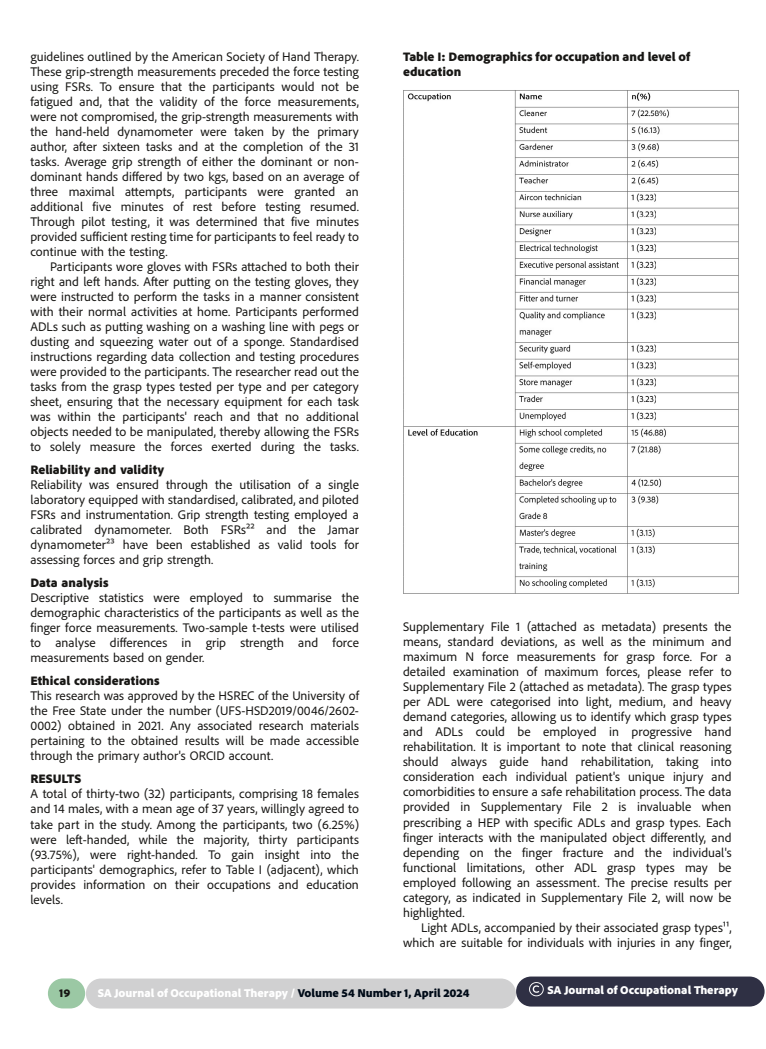
<style>
.page{position:relative;width:766px;height:1049px;background:#fff}
.page>*{position:absolute;margin:0;border:0;box-sizing:border-box;transform-origin:0 0}
.t1{font:13px/15px "Adobe Clean";letter-spacing:.005em;color:#181715;text-align:justify}
.t2{font:900 13px/15px "Adobe Clean";color:#181715}
.t3{font:900 12px "Adobe Clean";color:#fff}
.t4{font:900 12px "Adobe Clean";color:#181715}
.s1{color:#000b18}
</style>
<div class="page">
<div style="left:516px;top:976px;width:248px;height:30px;background:#2f3044;border-radius:15px"></div>
<div style="left:86px;top:978px;width:430px;height:30px;background:#d0d0d1;border-radius:15px"></div>
<div style="left:48px;top:978px;width:37px;height:30px;background:#9bc8a4;border-radius:15px"></div>
<img style="left:529px;top:982px;width:15px;height:15px">
<img style="left:403px;top:90px;width:336px;height:504px">
<p class="t1" style="left:30px;top:49px;width:330px">guidelines outlined by the American Society of Hand Therapy.<br>These grip-strength measurements preceded the force testing using FSRs. To ensure that the participants would not be fatigued and, that the validity of the force measurements, were not compromised, the grip-strength measurements with the hand-held dynamometer were taken by the primary author, after sixteen tasks and at the completion of the 31 tasks. Average grip strength of either the dominant or non&shy;dominant hands differed by two kgs, based on an average of three maximal attempts, participants were granted an additional five minutes of rest before testing resumed.<br>Through pilot testing, it was determined that five minutes provided sufficient resting time for participants to feel ready to continue with the testing.</p>
<p class="t1" style="left:30px;top:259px;width:330px;text-indent:20px">Participants wore gloves with FSRs attached to both their right and left hands. After putting on the testing gloves, they were instructed to perform the tasks in a manner consistent with their normal activities at home. Participants performed ADLs such as putting washing on a washing line with pegs or dusting and squeezing water out of a sponge. Standardised instructions regarding data collection and testing procedures were provided to the participants. The researcher read out the tasks from the grasp types tested per type and per category sheet, ensuring that the necessary equipment for each task was within the participants' reach and that no additional objects needed to be manipulated, thereby allowing the FSRs to solely measure the forces exerted during the tasks.</p>
<p class="t2" style="left:30px;top:462px;width:135px">Reliability and validity</p>
<p class="t1" style="left:30px;top:477px;width:330px">Reliability was ensured through the utilisation of a single laboratory equipped with standardised, calibrated, and piloted FSRs and instrumentation. Grip strength testing employed a calibrated dynamometer. Both FSRs22 and the Jamar dynamometer23 have been established as valid tools for assessing forces and grip strength.</p>
<p class="t2" style="left:30px;top:575px;width:80px">Data analysis</p>
<p class="t1" style="left:30px;top:590px;width:330px">Descriptive statistics were employed to summarise the demographic characteristics of the participants as well as the finger force measurements. Two-sample t-tests were utilised to analyse differences in grip strength and force measurements based on gender.</p>
<p class="t2" style="left:30px;top:673px;width:131px">Ethical considerations</p>
<p class="t1" style="left:30px;top:688px;width:330px">This research was approved by the HSREC of the University of the Free State under the number (UFS-HSD2019/0046/2602- 0002) obtained in 2021. Any associated research materials pertaining to the obtained results will be made accessible through the primary author's ORCID account.</p>
<p class="t2" style="left:30px;top:771px;width:52px">RESULTS</p>
<p class="t1" style="left:30px;top:786px;width:330px">A total of thirty-two (32) participants, comprising 18 females and 14 males, with a mean age of 37 years, willingly agreed to take part in the study. Among the participants, two (6.25%) were left-handed, while the majority, thirty participants (93.75%), were right-handed. To gain insight into the participants' demographics, refer to Table I (adjacent), which provides information on their occupations and education levels.</p>
<p class="t2" style="left:403px;top:49px;width:288px">Table I: Demographics for occupation and level of education</p>
<p class="t1" style="left:403px;top:619px;width:330px">Supplementary File 1 (attached as metadata) presents the means, standard deviations, as well as the minimum and maximum N force measurements for grasp force. For a detailed examination of maximum forces, please refer to Supplementary File 2 (attached as metadata). The grasp types per ADL were categorised into light, medium, and heavy demand categories, allowing us to identify which grasp types and ADLs could be employed in progressive hand rehabilitation. It is important to note that clinical reasoning should always guide hand rehabilitation, taking into consideration each individual patient's unique injury and comorbidities to ensure a safe rehabilitation process. The data provided in Supplementary File 2 is invaluable when prescribing a HEP with specific ADLs and grasp types. Each finger interacts with the manipulated object differently, and depending on the finger fracture and the individual's functional limitations, other ADL grasp types may be employed following an assessment. The precise results per category, as indicated in Supplementary File 2, will now be highlighted.</p>
<p class="t1" style="left:403px;top:919px;width:330px;text-align:right">Light ADLs, accompanied by their associated grasp types11, which are suitable for individuals with injuries in any finger,</p>
<p class="t4" style="left:59px;top:985px;width:13px">19</p>
<p class="t3" style="left:98px;top:985px;width:373px">SA Journal of Occupational Therapy / <span class="s1">Volume 54 Number 1, April 2024</span></p>
<p class="t3" style="left:547px;top:982px;width:192px">SA Journal of Occupational Therapy</p>
</div>
